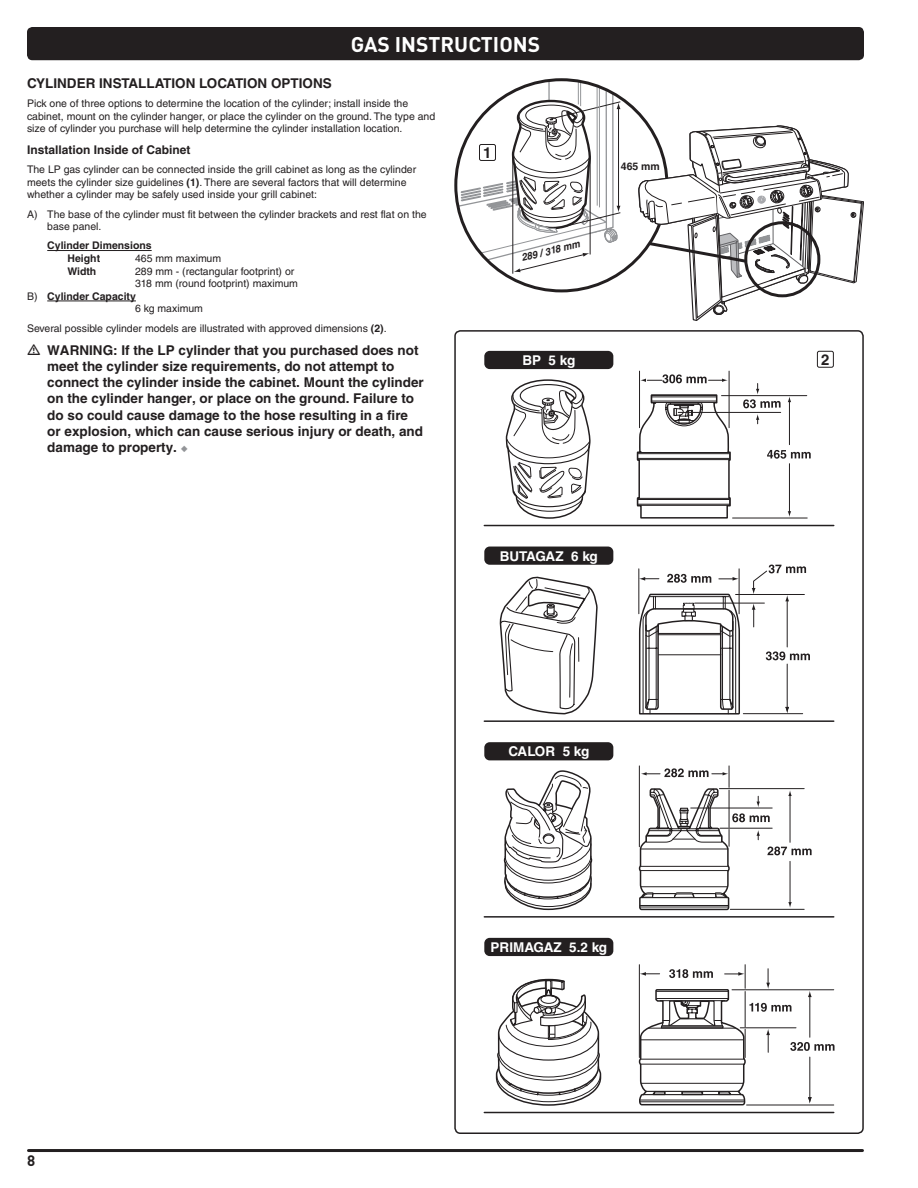
<style>
.page{position:relative;width:918px;height:1188px;background:#fff}
.page>*{position:absolute;margin:0;border:0;box-sizing:border-box;transform-origin:0 0}
.t1{font:21px "DI Nkerned";color:#fff}
.t2{font:700 15px "Helvetica LT Std";color:#231f20}
.t3{font:15px "DI Nkerned";color:#231f20}
.t4{font:700 13.5px/16.2px "Helvetica LT Std";color:#231f20}
.t5{font:700 13.5px "Helvetica LT Std";letter-spacing:-.015em;color:#fff}
.t6{font:700 12px "Helvetica LT Std";color:#231f20}
.t7{font:10.5px/12.6px "Helvetica LT Std";color:#231f20}
.t8{font:700 10.5px/12.6px "Helvetica LT Std";color:#231f20}
.t9{font:italic 700 10.2px "Helvetica LT Std";color:#231f20;scale:.94 1}
.s1{font-weight:700}
.s2{font-weight:400}
.s3{color:#939598}
</style>
<div class="page">
<div style="left:27px;top:27px;width:837px;height:33px;background:#231f20;border-radius:5px"></div>
<hr style="left:28px;top:1149px;width:834px;height:3px;background:#231f20">
<svg style="left:499px;top:576px;width:99px;height:139px"></svg>
<svg style="left:638px;top:565px;width:172px;height:150px"></svg>
<svg style="left:495px;top:978px;width:107px;height:128px"></svg>
<svg style="left:638px;top:965px;width:197px;height:141px"></svg>
<svg style="left:503px;top:760px;width:90px;height:178px"></svg>
<svg style="left:638px;top:766px;width:174px;height:145px"></svg>
<hr style="left:691px;top:808px;width:81px;height:1px;background:#231f20">
<svg style="left:505px;top:379px;width:86px;height:148px"></svg>
<hr style="left:722px;top:395px;width:85px;height:1px;background:#231f20">
<hr style="left:733px;top:518px;width:74px;height:1px;background:#231f20">
<svg style="left:636px;top:394px;width:96px;height:125px"></svg>
<hr style="left:678px;top:412px;width:103px;height:1px;background:#231f20">
<hr style="left:639px;top:371px;width:1px;height:57px;background:#231f20">
<hr style="left:729px;top:371px;width:1px;height:57px;background:#231f20">
<svg style="left:640px;top:374px;width:88px;height:9px"></svg>
<svg style="left:743px;top:383px;width:38px;height:25px"></svg>
<hr style="left:789px;top:464px;width:1px;height:48px;background:#231f20">
<svg style="left:788px;top:511px;width:3px;height:6px"></svg>
<svg style="left:756px;top:414px;width:3px;height:10px"></svg>
<hr style="left:789px;top:401px;width:1px;height:44px;background:#231f20">
<svg style="left:788px;top:396px;width:3px;height:6px"></svg>
<svg style="left:767px;top:450px;width:44px;height:9px"></svg>
<div style="left:484px;top:938px;width:129px;height:18px;background:#231f20;border-radius:5px"></div>
<div style="left:484px;top:351px;width:129px;height:18px;background:#231f20;border-radius:5px"></div>
<div style="left:484px;top:547px;width:129px;height:18px;background:#231f20;border-radius:5px"></div>
<div style="left:484px;top:742px;width:129px;height:18px;background:#231f20;border-radius:5px"></div>
<hr style="left:484px;top:525px;width:350px;height:1px;background:#231f20">
<hr style="left:484px;top:720px;width:350px;height:2px;background:#231f20">
<hr style="left:484px;top:916px;width:350px;height:2px;background:#231f20">
<hr style="left:484px;top:1112px;width:350px;height:1px;background:#231f20">
<div style="left:817px;top:351px;width:17px;height:17px;border:1px solid #231f20;border-radius:2px"></div>
<div style="left:454px;top:330px;width:410px;height:804px;border:2px solid #231f20;border-radius:5px"></div>
<svg style="left:456px;top:80px;width:408px;height:241px"></svg>
<div style="left:479px;top:144px;width:16px;height:16px;background:#fff;border-radius:2px"></div>
<div style="left:479px;top:144px;width:17px;height:17px;border:1px solid #231f20;border-radius:2px"></div>
<hr style="left:47px;top:250px;width:105px;height:1px;background:#231f20">
<hr style="left:47px;top:301px;width:89px;height:1px;background:#231f20">
<h1 class="t1" style="left:351px;top:31px;width:191px">GAS INSTRUCTIONS</h1>
<p class="t4" style="left:27px;top:75px;width:306px">CYLINDER INSTALLATION LOCATION OPTIONS</p>
<p class="t7" style="left:27px;top:97px;width:410px">Pick one of three options to determine the location of the cylinder; install inside the cabinet, mount on the cylinder hanger, or place the cylinder on the ground. The type and size of cylinder you purchase will help determine the cylinder installation location.</p>
<p class="t6" style="left:27px;top:142px;width:165px">Installation Inside of Cabinet</p>
<p class="t7" style="left:27px;top:163px;width:391px">The LP gas cylinder can be connected inside the grill cabinet as long as the cylinder meets the cylinder size guidelines <span class="s1">(1)</span>. There are several factors that will determine whether a cylinder may be safely used inside your grill cabinet:</p>
<p class="t7" style="left:47px;top:208px;width:381px;text-indent:-20px">A) The base of the cylinder must fit between the cylinder brackets and rest flat on the base panel.</p>
<p class="t8" style="left:68px;top:239px;width:86px;text-indent:-20px">Cylinder Dimensions<br>Height</p>
<p class="t7" style="left:135px;top:252px;width:88px">465 mm maximum</p>
<p class="t8" style="left:68px;top:265px;width:30px">Width</p>
<p class="t7" style="left:135px;top:265px;width:161px">289 mm - (rectangular footprint) or</p>
<p class="t7" style="left:135px;top:277px;width:165px">318 mm (round footprint) maximum</p>
<p class="t8" style="left:27px;top:290px;width:110px"><span class="s2">B)</span> Cylinder Capacity</p>
<p class="t7" style="left:135px;top:302px;width:69px">6 kg maximum</p>
<p class="t7" style="left:27px;top:322px;width:359px">Several possible cylinder models are illustrated with approved dimensions <span class="s1">(2)</span>.</p>
<p class="t4" style="left:47px;top:342px;width:378px">WARNING: If the LP cylinder that you purchased does not meet the cylinder size requirements, do not attempt to connect the cylinder inside the cabinet. Mount the cylinder on the cylinder hanger, or place on the ground. Failure to do so could cause damage to the hose resulting in a fire or explosion, which can cause serious injury or death, and damage to property. <span class="s3">◆</span></p>
<h2 class="t2" style="left:483px;top:143px;width:10px">1</h2>
<p class="t9" style="left:520px;top:252px;width:65px;rotate:-14deg">289 / 318 mm</p>
<p class="t5" style="left:522px;top:352px;width:55px">BP 5 kg</p>
<p class="t8" style="left:621px;top:160px;width:41px">465 mm</p>
<p class="t5" style="left:500px;top:548px;width:99px">BUTAGAZ 6 kg</p>
<p class="t5" style="left:508px;top:743px;width:83px">CALOR 5 kg</p>
<p class="t5" style="left:491px;top:939px;width:118px">PRIMAGAZ 5.2 kg</p>
<h2 class="t3" style="left:27px;top:1151px;width:10px">8</h2>
<h2 class="t2" style="left:821px;top:350px;width:10px">2</h2>
</div>
